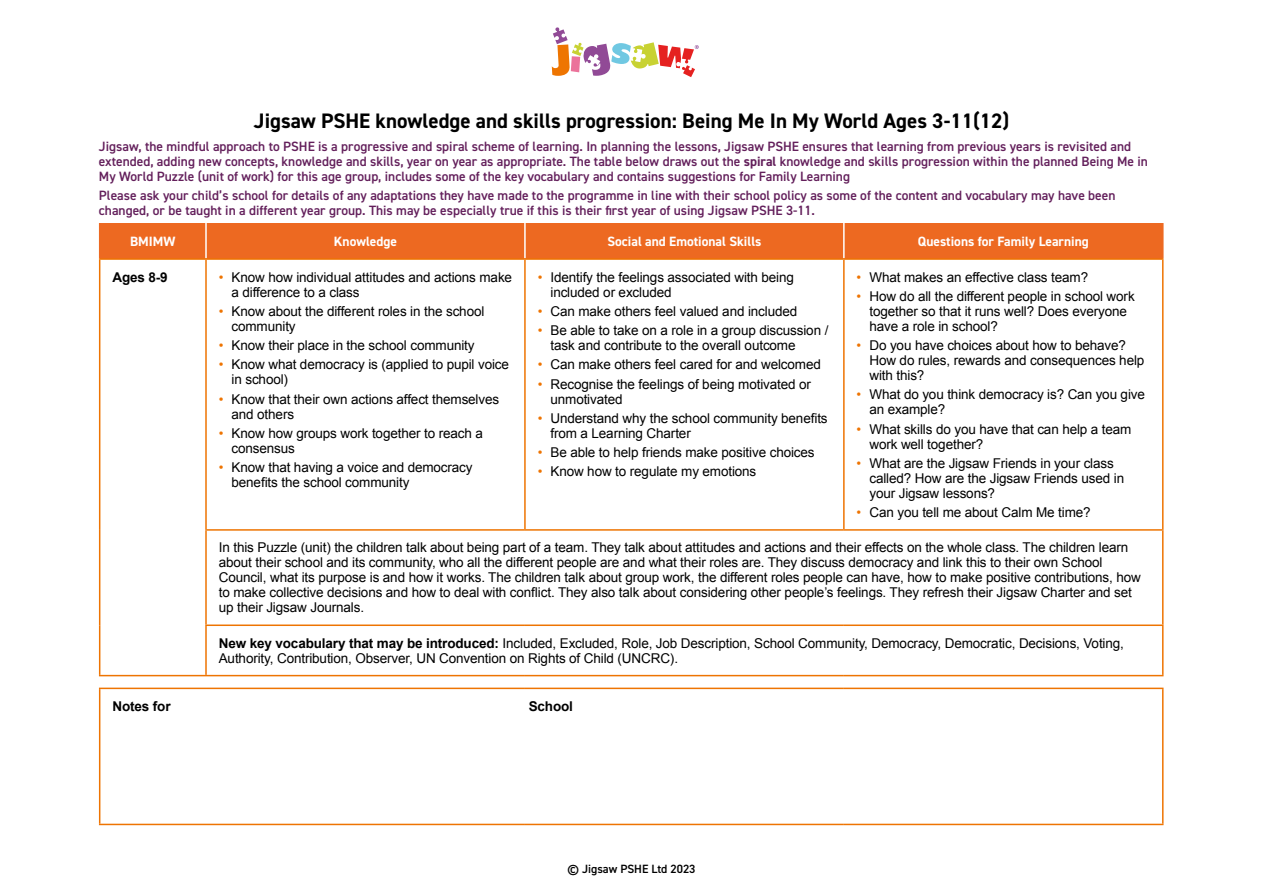
<style>
.page{position:relative;width:1263px;height:893px;background:#fff}
.page>*{position:absolute;margin:0;border:0;box-sizing:border-box;transform-origin:0 0}
.t1{font:700 21px "DIN2014";color:#000}
.t2{font:13.5px/15px "Arial";letter-spacing:-.01em;color:#000}
.t3{font:600 13.5px/15px "DIN2014";color:#631f5b}
.t4{font:700 13.5px "DIN2014";color:#fff}
.t5{font:700 13.5px "Arial";letter-spacing:-.01em;color:#000}
.t6{font:600 12px "DIN2014";color:#000}
.s1{font-weight:700}
.s2{color:#ee7402}
</style>
<div class="page">
<svg style="left:552px;top:27px;width:147px;height:50px"></svg>
<div style="left:100px;top:223px;width:1062px;height:35px;background:#ed6921"></div>
<hr style="left:99px;top:223px;width:1px;height:35px;background:#ed6921">
<hr style="left:1162px;top:223px;width:1px;height:35px;background:#ed6921">
<hr style="left:205px;top:223px;width:2px;height:35px;background:#fff">
<hr style="left:524px;top:223px;width:2px;height:35px;background:#fff">
<hr style="left:843px;top:223px;width:2px;height:35px;background:#fff">
<hr style="left:99px;top:258px;width:107px;height:2px;background:#ee7402">
<hr style="left:99px;top:260px;width:1px;height:270px;background:#ee7402">
<hr style="left:206px;top:258px;width:319px;height:2px;background:#ee7402">
<hr style="left:205px;top:260px;width:2px;height:269px;background:#ee7402">
<hr style="left:525px;top:258px;width:319px;height:2px;background:#ee7402">
<hr style="left:524px;top:260px;width:2px;height:269px;background:#ee7402">
<hr style="left:844px;top:258px;width:319px;height:2px;background:#ee7402">
<hr style="left:843px;top:260px;width:2px;height:269px;background:#ee7402">
<hr style="left:1162px;top:260px;width:1px;height:269px;background:#ee7402">
<hr style="left:99px;top:530px;width:1px;height:95px;background:#ee7402">
<hr style="left:205px;top:529px;width:320px;height:2px;background:#ee7402">
<hr style="left:205px;top:531px;width:2px;height:93px;background:#ee7402">
<hr style="left:525px;top:529px;width:319px;height:2px;background:#ee7402">
<hr style="left:844px;top:529px;width:319px;height:2px;background:#ee7402">
<hr style="left:1162px;top:531px;width:1px;height:93px;background:#ee7402">
<hr style="left:99px;top:625px;width:1px;height:50px;background:#ee7402">
<hr style="left:205px;top:624px;width:320px;height:2px;background:#ee7402">
<hr style="left:205px;top:626px;width:2px;height:49px;background:#ee7402">
<hr style="left:525px;top:624px;width:319px;height:2px;background:#ee7402">
<hr style="left:844px;top:624px;width:319px;height:2px;background:#ee7402">
<hr style="left:1162px;top:626px;width:1px;height:49px;background:#ee7402">
<hr style="left:99px;top:675px;width:107px;height:1px;background:#ee7402">
<hr style="left:206px;top:675px;width:319px;height:1px;background:#ee7402">
<hr style="left:525px;top:675px;width:319px;height:1px;background:#ee7402">
<hr style="left:844px;top:675px;width:319px;height:1px;background:#ee7402">
<hr style="left:99px;top:688px;width:107px;height:1px;background:#ee7402">
<hr style="left:99px;top:689px;width:1px;height:135px;background:#ee7402">
<hr style="left:206px;top:688px;width:319px;height:1px;background:#ee7402">
<hr style="left:525px;top:688px;width:319px;height:1px;background:#ee7402">
<hr style="left:844px;top:688px;width:319px;height:1px;background:#ee7402">
<hr style="left:1162px;top:689px;width:1px;height:135px;background:#ee7402">
<hr style="left:99px;top:824px;width:107px;height:1px;background:#ee7402">
<hr style="left:206px;top:824px;width:319px;height:1px;background:#ee7402">
<hr style="left:525px;top:824px;width:319px;height:1px;background:#ee7402">
<hr style="left:844px;top:824px;width:319px;height:1px;background:#ee7402">
<h1 class="t1" style="left:254px;top:107px;width:757px">Jigsaw PSHE knowledge and skills progression: Being Me In My World Ages 3-11(12)</h1>
<p class="t3" style="left:99px;top:138px;width:1050px">Jigsaw, the mindful approach to PSHE is a progressive and spiral scheme of learning. In planning the lessons, Jigsaw PSHE ensures that learning from previous years is revisited and extended, adding new concepts, knowledge and skills, year on year as appropriate. The table below draws out the <span class="s1">spiral</span> knowledge and skills progression within the planned Being Me in<br>My World Puzzle (unit of work) for this age group, includes some of the key vocabulary and contains suggestions for Family Learning</p>
<p class="t3" style="left:99px;top:188px;width:1018px">Please ask your child’s school for details of any adaptations they have made to the programme in line with their school policy as some of the content and vocabulary may have been changed, or be taught in a different year group. This may be especially true if this is their first year of using Jigsaw PSHE 3-11.</p>
<p class="t4" style="left:130px;top:233px;width:47px">BMIMW</p>
<p class="t4" style="left:334px;top:233px;width:65px">Knowledge</p>
<p class="t4" style="left:607px;top:233px;width:156px">Social and Emotional Skills</p>
<p class="t4" style="left:918px;top:233px;width:173px">Questions for Family Learning</p>
<p class="t5" style="left:112px;top:268px;width:57px">Ages 8-9</p>
<p class="t2" style="left:232px;top:270px;width:282px;text-indent:-13px"><span class="s2">•</span> Know how individual attitudes and actions make a difference to a class</p>
<p class="t2" style="left:232px;top:304px;width:254px;text-indent:-13px"><span class="s2">•</span> Know about the different roles in the school community</p>
<p class="t2" style="left:219px;top:338px;width:257px"><span class="s2">•</span> Know their place in the school community</p>
<p class="t2" style="left:232px;top:357px;width:279px;text-indent:-13px"><span class="s2">•</span> Know what democracy is (applied to pupil voice in school)</p>
<p class="t2" style="left:232px;top:392px;width:269px;text-indent:-13px"><span class="s2">•</span> Know that their own actions affect themselves and others</p>
<p class="t2" style="left:232px;top:426px;width:253px;text-indent:-13px"><span class="s2">•</span> Know how groups work together to reach a consensus</p>
<p class="t2" style="left:232px;top:460px;width:243px;text-indent:-13px"><span class="s2">•</span> Know that having a voice and democracy benefits the school community</p>
<p class="t2" style="left:857px;top:269px;width:233px"><span class="s2">•</span> What makes an effective class team?</p>
<p class="t2" style="left:869px;top:289px;width:267px;text-indent:-13px"><span class="s2">•</span> How do all the different people in school work together so that it runs well? Does everyone have a role in school?</p>
<p class="t2" style="left:869px;top:338px;width:276px;text-indent:-13px"><span class="s2">•</span> Do you have choices about how to behave?<br>How do rules, rewards and consequences help with this?</p>
<p class="t2" style="left:869px;top:387px;width:277px;text-indent:-13px"><span class="s2">•</span> What do you think democracy is? Can you give an example?</p>
<p class="t2" style="left:869px;top:421px;width:264px;text-indent:-13px"><span class="s2">•</span> What skills do you have that can help a team work well together?</p>
<p class="t2" style="left:869px;top:456px;width:256px;text-indent:-13px"><span class="s2">•</span> What are the Jigsaw Friends in your class called? How are the Jigsaw Friends used in your Jigsaw lessons?</p>
<p class="t2" style="left:857px;top:505px;width:235px"><span class="s2">•</span> Can you tell me about Calm Me time?</p>
<p class="t2" style="left:219px;top:540px;width:924px">In this Puzzle (unit) the children talk about being part of a team. They talk about attitudes and actions and their effects on the whole class. The children learn about their school and its community, who all the different people are and what their roles are. They discuss democracy and link this to their own School Council, what its purpose is and how it works. The children talk about group work, the different roles people can have, how to make positive contributions, how to make collective decisions and how to deal with conflict. They also talk about considering other people’s feelings. They refresh their Jigsaw Charter and set up their Jigsaw Journals.</p>
<p class="t2" style="left:219px;top:636px;width:907px"><span class="s1">New key vocabulary that may be introduced:</span> Included, Excluded, Role, Job Description, School Community, Democracy, Democratic, Decisions, Voting,<br>Authority, Contribution, Observer, UN Convention on Rights of Child (UNCRC).</p>
<p class="t2" style="left:550px;top:269px;width:245px;text-indent:-13px"><span class="s2">•</span> Identify the feelings associated with being included or excluded</p>
<p class="t2" style="left:538px;top:304px;width:261px"><span class="s2">•</span> Can make others feel valued and included</p>
<p class="t2" style="left:550px;top:323px;width:279px;text-indent:-13px"><span class="s2">•</span> Be able to take on a role in a group discussion / task and contribute to the overall outcome</p>
<p class="t2" style="left:538px;top:357px;width:285px"><span class="s2">•</span> Can make others feel cared for and welcomed</p>
<p class="t2" style="left:550px;top:377px;width:262px;text-indent:-13px"><span class="s2">•</span> Recognise the feelings of being motivated or unmotivated</p>
<p class="t2" style="left:550px;top:411px;width:279px;text-indent:-13px"><span class="s2">•</span> Understand why the school community benefits from a Learning Charter</p>
<p class="t2" style="left:538px;top:445px;width:278px"><span class="s2">•</span> Be able to help friends make positive choices</p>
<p class="t2" style="left:538px;top:464px;width:220px"><span class="s2">•</span> Know how to regulate my emotions</p>
<p class="t5" style="left:112px;top:697px;width:60px">Notes for</p>
<p class="t5" style="left:529px;top:697px;width:46px">School</p>
<p class="t6" style="left:567px;top:861px;width:130px">© Jigsaw PSHE Ltd 2023</p>
</div>
